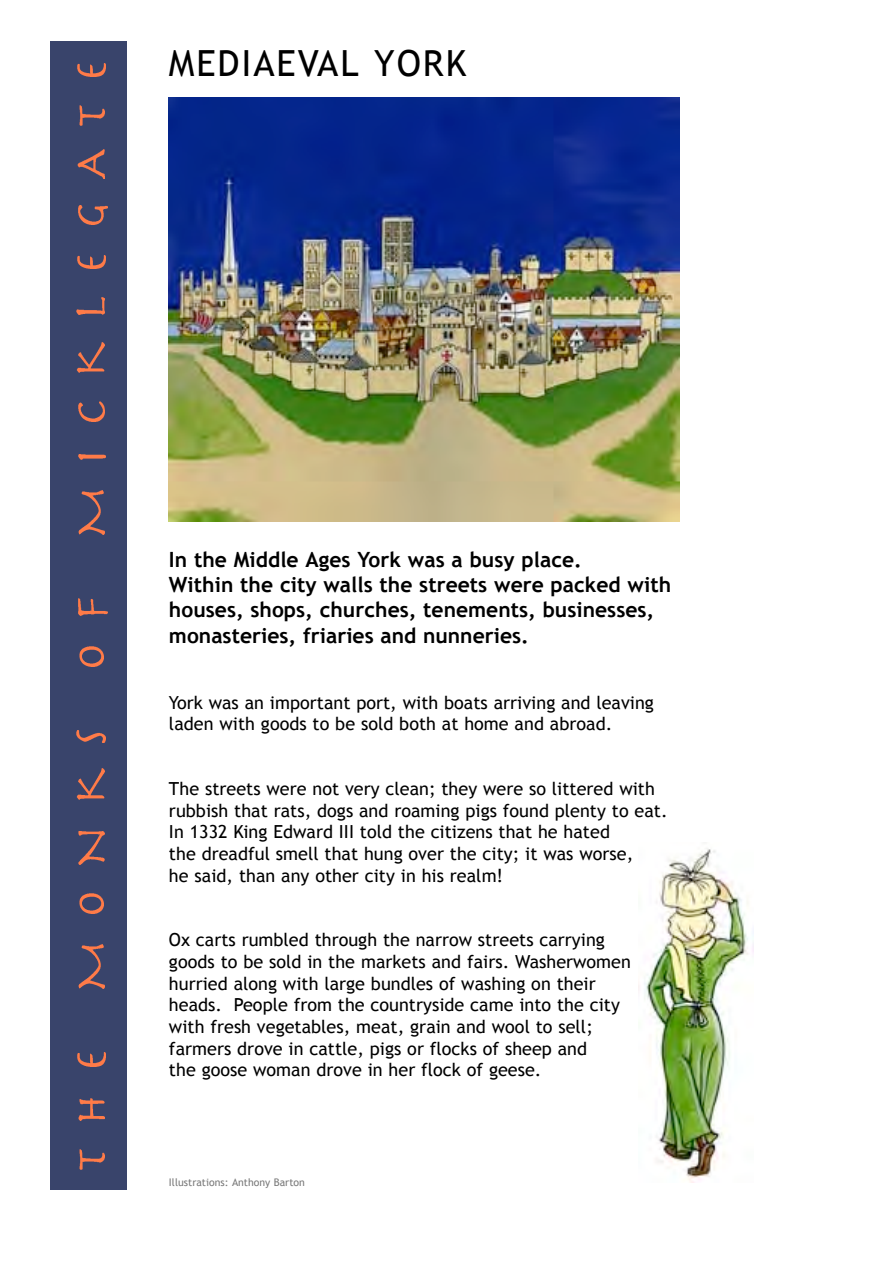
<style>
.page{position:relative;width:893px;height:1263px;background:#fff}
.page>*{position:absolute;margin:0;border:0;box-sizing:border-box;transform-origin:0 0}
.t1{font:36px "Trebuchet MS";letter-spacing:.05em;color:#000}
.t2{font:700 21px/25.2px "Trebuchet MS";color:#000}
.t3{font:18px/21.6px "Trebuchet MS";color:#000}
.t4{font:10.5px "Trebuchet MS";color:#797979}
</style>
<div class="page">
<div style="left:50px;top:41px;width:76px;height:1149px;background:#39446b"></div>
<img style="left:79px;top:1149px;width:26px;height:20px">
<img style="left:78px;top:1099px;width:26px;height:22px">
<img style="left:77px;top:1053px;width:28px;height:13px">
<img style="left:78px;top:944px;width:27px;height:44px">
<img style="left:79px;top:894px;width:24px;height:20px">
<img style="left:78px;top:832px;width:27px;height:33px">
<img style="left:76px;top:769px;width:29px;height:31px">
<img style="left:76px;top:730px;width:29px;height:12px">
<img style="left:79px;top:646px;width:24px;height:21px">
<img style="left:78px;top:598px;width:30px;height:17px">
<img style="left:78px;top:490px;width:27px;height:45px">
<img style="left:78px;top:454px;width:27px;height:5px">
<img style="left:78px;top:402px;width:26px;height:20px">
<img style="left:76px;top:342px;width:29px;height:31px">
<img style="left:76px;top:298px;width:28px;height:16px">
<img style="left:77px;top:255px;width:28px;height:14px">
<img style="left:78px;top:206px;width:30px;height:19px">
<img style="left:77px;top:150px;width:27px;height:28px">
<img style="left:79px;top:106px;width:26px;height:20px">
<img style="left:77px;top:63px;width:28px;height:14px">
<img style="left:169px;top:98px;width:510px;height:424px">
<img style="left:638px;top:848px;width:115px;height:335px">
<h1 class="t1" style="left:169px;top:43px;width:299px">M E D IA E VAL YORK</h1>
<p class="t2" style="left:169px;top:547px;width:503px">In the Middle Ages York was a busy place.<br>Within the city walls the streets were packed with houses, shops, churches, tenements, businesses, monasteries, friaries and nunneries.</p>
<p class="t3" style="left:169px;top:692px;width:486px">York was an important port, with boats arriving and leaving laden with goods to be sold both at home and abroad.</p>
<p class="t3" style="left:169px;top:778px;width:500px">The streets were not very clean; they were so littered with rubbish that rats, dogs and roaming pigs found plenty to eat.<br>In 1332 King Edward III told the citizens that he hated<br>the dreadful smell that hung over the city; it was worse,<br>he said, than any other city in his realm!</p>
<p class="t3" style="left:169px;top:929px;width:463px">Ox carts rumbled through the narrow streets carrying goods to be sold in the markets and fairs. Washerwomen hurried along with large bundles of washing on their heads. People from the countryside came into the city with fresh vegetables, meat, grain and wool to sell; farmers drove in cattle, pigs or flocks of sheep and<br>the goose woman drove in her flock of geese.</p>
<p class="t4" style="left:169px;top:1176px;width:137px">Illustrations: Anthony Barton</p>
</div>
